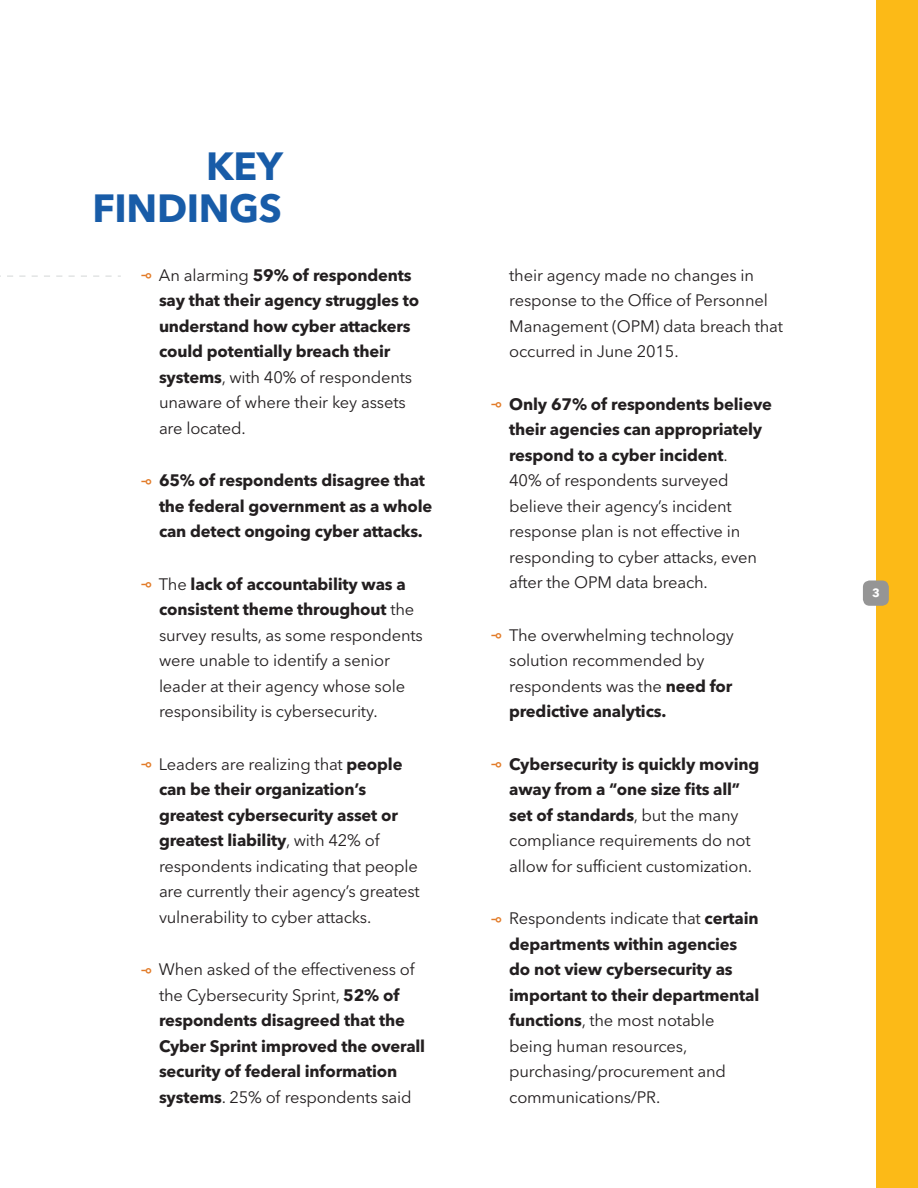
<style>
.page{position:relative;width:918px;height:1188px;background:#fff}
.page>*{position:absolute;margin:0;border:0;box-sizing:border-box;transform-origin:0 0}
.t1{font:700 39px "Avenir Next LT Pro";letter-spacing:-.01em;color:#185ca8}
.t2{font:16.5px/25.5px "Avenir Next LT Pro";letter-spacing:-.01em;color:#231f20}
.BULLET_TEXT{font:700 16.5px/25.5px "Avenir Next LT Pro";letter-spacing:-.01em;color:#231f20}
.t3{font:700 12px "Avenir Next LT Pro";color:#fff}
.s1{font-size:13.5px;color:#e27b28}
.s2{color:#e27b28}
.s3{font-weight:400}
.s4{font-weight:700;font-size:13.5px;color:#e27b28}
.s5{font-weight:700;color:#e27b28}
.s6{font-weight:700}
</style>
<div class="page">
<div style="left:876px;top:0;width:42px;height:1188px;background:#fcba17"></div>
<div style="left:863px;top:580px;width:26px;height:26px;background:#959595;border-radius:7px"></div>
<p class="t1" style="left:206px;top:142px;width:78px">KEY</p>
<p class="t1" style="left:93px;top:184px;width:191px">FINDINGS</p>
<p class="BULLET_TEXT" style="left:159px;top:262px;width:262px;text-indent:-18px"><span class="s1">–</span><span class="s2">°</span> <span class="s3">An alarming</span> 59% of respondents say that their agency struggles to understand how cyber attackers could potentially breach their systems<span class="s3">, with 40% of respondents unaware of where their key assets are located.</span></p>
<p class="BULLET_TEXT" style="left:159px;top:468px;width:275px;text-indent:-18px"><span class="s1">–</span><span class="s2">°</span> 65% of respondents disagree that the federal government as a whole can detect ongoing cyber attacks.</p>
<p class="t2" style="left:159px;top:571px;width:265px;text-indent:-18px"><span class="s4">–</span><span class="s5">°</span> The <span class="s6">lack of accountability was a consistent theme throughout</span> the survey results, as some respondents were unable to identify a senior leader at their agency whose sole responsibility is cybersecurity.</p>
<p class="t2" style="left:159px;top:751px;width:262px;text-indent:-18px"><span class="s4">–</span><span class="s5">°</span> Leaders are realizing that <span class="s6">people can be their organization’s greatest cybersecurity asset or greatest liability</span>, with 42% of respondents indicating that people are currently their agency’s greatest vulnerability to cyber attacks.</p>
<p class="BULLET_TEXT" style="left:159px;top:957px;width:268px;text-indent:-18px"><span class="s1">–</span><span class="s2">°</span> <span class="s3">When asked of the effectiveness of the Cybersecurity Sprint,</span> 52% of respondents disagreed that the Cyber Sprint improved the overall security of federal information systems<span class="s3">. 25% of respondents said</span></p>
<p class="t2" style="left:509px;top:262px;width:275px">their agency made no changes in response to the Office of Personnel<br>Management (OPM) data breach that occurred in June 2015.</p>
<p class="t2" style="left:509px;top:391px;width:264px;text-indent:-18px"><span class="s4">–</span><span class="s5">°</span> <span class="s6">Only 67% of respondents believe their agencies can appropriately respond to a cyber incident</span>.<br>40% of respondents surveyed believe their agency’s incident response plan is not effective in responding to cyber attacks, even after the OPM data breach.</p>
<p class="t2" style="left:509px;top:622px;width:226px;text-indent:-18px"><span class="s4">–</span><span class="s5">°</span> The overwhelming technology solution recommended by respondents was the <span class="s6">need for predictive analytics.</span></p>
<p class="t2" style="left:509px;top:751px;width:252px;text-indent:-18px"><span class="s4">–</span><span class="s5">°</span> <span class="s6">Cybersecurity is quickly moving away from a “one size fits all” set of standards</span>, but the many compliance requirements do not allow for sufficient customization.</p>
<p class="t2" style="left:509px;top:906px;width:252px;text-indent:-18px"><span class="s4">–</span><span class="s5">°</span> Respondents indicate that <span class="s6">certain departments within agencies do not view cybersecurity as important to their departmental functions</span>, the most notable being human resources, purchasing/procurement and communications/PR.</p>
<p class="t3" style="left:872px;top:586px;width:9px">3</p>
</div>
